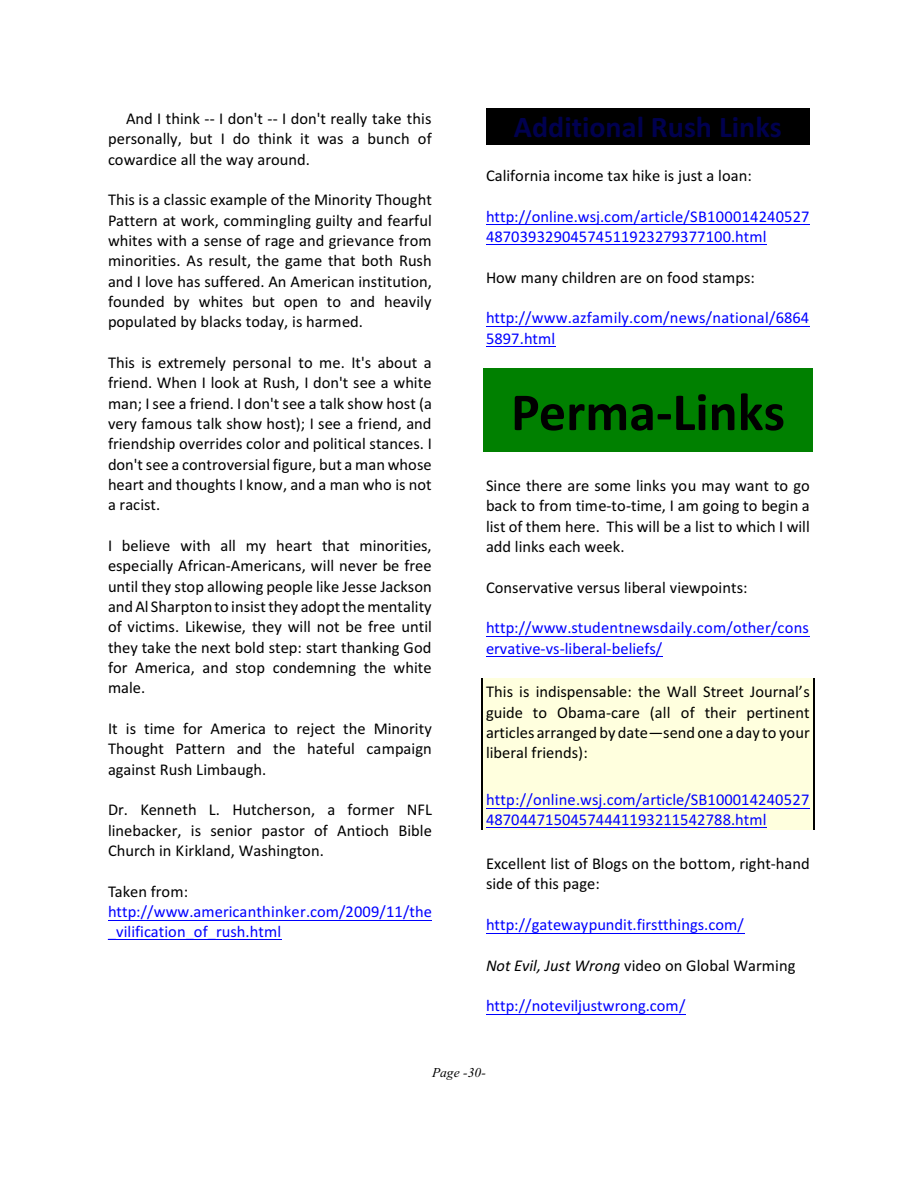
<style>
.page{position:relative;width:918px;height:1188px;background:#fff}
.page>*{position:absolute;margin:0;border:0;box-sizing:border-box;transform-origin:0 0}
.t1{font:700 54px "Calibri";color:#000}
.t2{font:700 30px "Calibri";color:#00004f}
.t3{font:16.5px/20.4px "Calibri";color:#000;text-align:justify}
.t4{font:16.5px/20.4px "Calibri";color:#00f}
.t5{font:italic 13.5px "Times New Roman";color:#000}
.s1{font-style:italic}
</style>
<div class="page">
<div style="left:486px;top:108px;width:324px;height:37px;background:#000"></div>
<div style="left:483px;top:368px;width:330px;height:84px;background:#008000"></div>
<div style="left:482px;top:679px;width:332px;height:87px;background:#ffffde"></div>
<hr style="left:482px;top:679px;width:1px;height:87px;background:#000">
<hr style="left:813px;top:679px;width:1px;height:87px;background:#000">
<div style="left:482px;top:766px;width:332px;height:23px;background:#ffffde"></div>
<svg style="left:482px;top:766px;width:1px;height:23px"></svg>
<svg style="left:813px;top:766px;width:1px;height:23px"></svg>
<div style="left:482px;top:789px;width:332px;height:41px;background:#ffffde"></div>
<hr style="left:482px;top:789px;width:1px;height:41px;background:#000">
<hr style="left:813px;top:789px;width:1px;height:41px;background:#000">
<hr style="left:108px;top:920px;width:324px;height:1px;background:#00f">
<hr style="left:108px;top:940px;width:173px;height:1px;background:#00f">
<hr style="left:486px;top:224px;width:324px;height:1px;background:#00f">
<hr style="left:486px;top:244px;width:281px;height:1px;background:#00f">
<hr style="left:486px;top:326px;width:324px;height:1px;background:#00f">
<hr style="left:486px;top:346px;width:69px;height:1px;background:#00f">
<hr style="left:486px;top:636px;width:324px;height:1px;background:#00f">
<hr style="left:486px;top:656px;width:177px;height:1px;background:#00f">
<hr style="left:486px;top:808px;width:324px;height:1px;background:#00f">
<hr style="left:486px;top:827px;width:281px;height:1px;background:#00f">
<hr style="left:486px;top:933px;width:258px;height:1px;background:#00f">
<hr style="left:486px;top:1014px;width:200px;height:1px;background:#00f">
<p class="t3" style="left:108px;top:110px;width:325px;text-indent:18px">And I think -- I don't -- I don't really take this personally, but I do think it was a bunch of cowardice all the way around.</p>
<p class="t3" style="left:108px;top:191px;width:325px">This is a classic example of the Minority Thought Pattern at work, commingling guilty and fearful whites with a sense of rage and grievance from minorities. As result, the game that both Rush and I love has suffered. An American institution, founded by whites but open to and heavily populated by blacks today, is harmed.</p>
<p class="t3" style="left:108px;top:354px;width:325px">This is extremely personal to me. It's about a friend. When I look at Rush, I don't see a white man; I see a friend. I don't see a talk show host (a very famous talk show host); I see a friend, and friendship overrides color and political stances. I don't see a controversial figure, but a man whose heart and thoughts I know, and a man who is not a racist.</p>
<p class="t3" style="left:108px;top:537px;width:326px">I believe with all my heart that minorities, especially African-Americans, will never be free until they stop allowing people like Jesse Jackson and Al Sharpton to insist they adopt the mentality of victims. Likewise, they will not be free until they take the next bold step: start thanking God for America, and stop condemning the white male.</p>
<p class="t3" style="left:108px;top:720px;width:325px">It is time for America to reject the Minority Thought Pattern and the hateful campaign against Rush Limbaugh.</p>
<p class="t3" style="left:108px;top:801px;width:325px">Dr. Kenneth L. Hutcherson, a former NFL linebacker, is senior pastor of Antioch Bible Church in Kirkland, Washington.</p>
<p class="t3" style="left:108px;top:882px;width:82px">Taken from:</p>
<p class="t4" style="left:108px;top:903px;width:325px">http://www.americanthinker.com/2009/11/the _vilification_of_rush.html</p>
<h2 class="t2" style="left:514px;top:114px;width:269px">Additional Rush Links</h2>
<p class="t3" style="left:486px;top:167px;width:267px">California income tax hike is just a loan:</p>
<p class="t4" style="left:486px;top:207px;width:325px">http://online.wsj.com/article/SB100014240527<br>48703932904574511923279377100.html</p>
<p class="t3" style="left:486px;top:268px;width:271px">How many children are on food stamps:</p>
<p class="t4" style="left:486px;top:309px;width:325px">http://www.azfamily.com/news/national/6864<br>5897.html</p>
<h1 class="t1" style="left:511px;top:390px;width:276px">Perma-Links</h1>
<p class="t3" style="left:486px;top:477px;width:325px">Since there are some links you may want to go back to from time-to-time, I am going to begin a list of them here. This will be a list to which I will add links each week.</p>
<p class="t3" style="left:486px;top:578px;width:263px">Conservative versus liberal viewpoints:</p>
<p class="t4" style="left:486px;top:619px;width:325px">http://www.studentnewsdaily.com/other/cons ervative-vs-liberal-beliefs/</p>
<p class="t3" style="left:486px;top:683px;width:325px">This is indispensable: the Wall Street Journal’s guide to Obama-care (all of their pertinent articles arranged by date—send one a day to your liberal friends):</p>
<p class="t4" style="left:486px;top:791px;width:325px">http://online.wsj.com/article/SB100014240527<br>48704471504574441193211542788.html</p>
<p class="t3" style="left:486px;top:855px;width:325px">Excellent list of Blogs on the bottom, right-hand side of this page:</p>
<p class="t4" style="left:486px;top:916px;width:259px">http://gatewaypundit.firstthings.com/</p>
<p class="t3" style="left:486px;top:956px;width:311px"><span class="s1">Not Evil, Just Wrong</span> video on Global Warming</p>
<p class="t4" style="left:486px;top:997px;width:201px">http://noteviljustwrong.com/</p>
<p class="t5" style="left:432px;top:1067px;width:55px">Page -30-</p>
</div>
